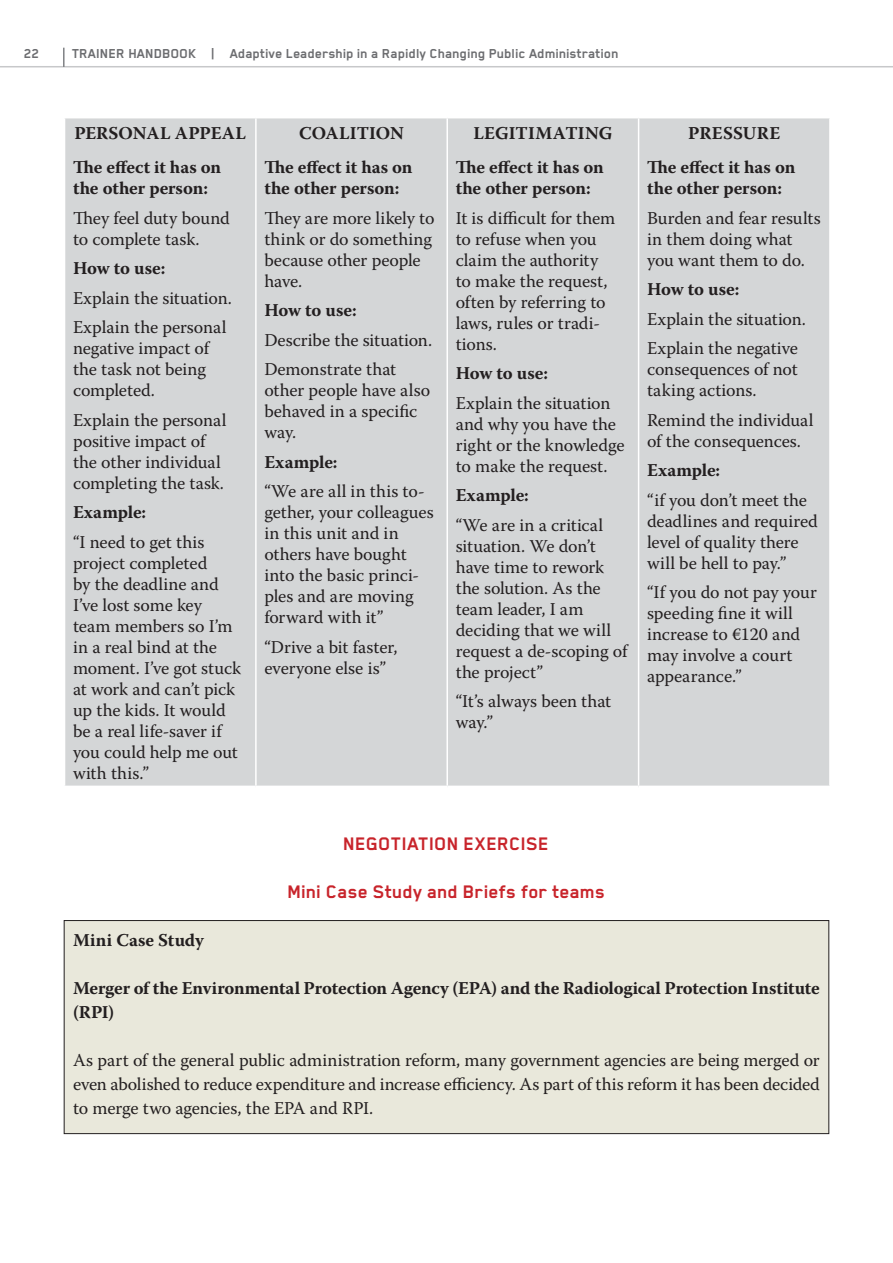
<style>
.page{position:relative;width:893px;height:1263px;background:#fff}
.page>*{position:absolute;margin:0;border:0;box-sizing:border-box;transform-origin:0 0}
.kérdés_piros{font:700 21px "Blender Pro";color:#c8242b}
._3_1_Első_bekezdés{font:18px/21px "Warnock Pro";letter-spacing:-.005em;color:#231f20}
._3_1_Első_bekezdés-2{font:700 18px/21px "Warnock Pro";letter-spacing:-.005em;color:#231f20}
._3_Szövegtörzs{font:700 18px "Warnock Pro";letter-spacing:.005em;color:#231f20}
.t1{font:700 15px "Blender Pro";color:#6c6d70}
</style>
<div class="page">
<hr style="left:0;top:66px;width:893px;height:1px;background:#c7c8ca">
<svg style="left:63px;top:48px;width:2px;height:19px"></svg>
<div style="left:65px;top:118px;width:764px;height:668px;background:#d4d6d7"></div>
<hr style="left:255px;top:118px;width:2px;height:668px;background:#fff">
<hr style="left:446px;top:118px;width:2px;height:668px;background:#fff">
<hr style="left:638px;top:118px;width:1px;height:668px;background:#fff">
<div style="left:64px;top:920px;width:765px;height:213px;background:#e9e8db"></div>
<div style="left:64px;top:920px;width:765px;height:214px;border:1px solid #231f20"></div>
<p class="t1" style="left:24px;top:45px;width:17px">22</p>
<p class="t1" style="left:72px;top:45px;width:548px">TRAINER HANDBOOK | Adaptive Leadership in a Rapidly Changing Public Administration</p>
<p class="_3_Szövegtörzs" style="left:74px;top:123px;width:173px">PERSONAL APPEAL</p>
<p class="_3_1_Első_bekezdés-2" style="left:73px;top:156px;width:150px">The effect it has on the other person:</p>
<p class="_3_1_Első_bekezdés" style="left:73px;top:207px;width:158px">They feel duty bound to complete task.</p>
<p class="_3_1_Első_bekezdés-2" style="left:73px;top:257px;width:94px">How to use:</p>
<p class="_3_1_Első_bekezdés" style="left:73px;top:287px;width:160px">Explain the situation.</p>
<p class="_3_1_Első_bekezdés" style="left:73px;top:316px;width:155px">Explain the personal negative impact of the task not being completed.</p>
<p class="_3_1_Első_bekezdés" style="left:73px;top:409px;width:155px">Explain the personal positive impact of the other individual completing the task.</p>
<p class="_3_1_Első_bekezdés-2" style="left:73px;top:501px;width:75px">Example:</p>
<p class="_3_1_Első_bekezdés" style="left:73px;top:531px;width:170px">“I need to get this project completed<br>by the deadline and<br>I’ve lost some key team members so I’m in a real bind at the moment. I’ve got stuck at work and can’t pick up the kids. It would be a real life-saver if you could help me out with this.”</p>
<p class="_3_Szövegtörzs" style="left:299px;top:123px;width:106px">COALITION</p>
<p class="_3_1_Első_bekezdés-2" style="left:264px;top:156px;width:150px">The effect it has on the other person:</p>
<p class="_3_1_Első_bekezdés" style="left:264px;top:207px;width:172px">They are more likely to think or do something because other people have.</p>
<p class="_3_1_Első_bekezdés-2" style="left:264px;top:299px;width:94px">How to use:</p>
<p class="_3_1_Első_bekezdés" style="left:264px;top:329px;width:169px">Describe the situation.</p>
<p class="_3_1_Első_bekezdés" style="left:264px;top:358px;width:167px">Demonstrate that other people have also behaved in a specific way.</p>
<p class="_3_1_Első_bekezdés-2" style="left:264px;top:451px;width:75px">Example:</p>
<p class="_3_1_Első_bekezdés" style="left:264px;top:480px;width:171px">“We are all in this to&shy;gether, your colleagues in this unit and in others have bought into the basic princi&shy;ples and are moving forward with it”</p>
<p class="_3_1_Első_bekezdés" style="left:264px;top:636px;width:135px">“Drive a bit faster, everyone else is”</p>
<p class="_3_Szövegtörzs" style="left:473px;top:123px;width:140px">LEGITIMATING</p>
<p class="_3_1_Első_bekezdés-2" style="left:456px;top:156px;width:150px">The effect it has on the other person:</p>
<p class="_3_1_Első_bekezdés" style="left:456px;top:207px;width:161px">It is difficult for them to refuse when you claim the authority to make the request, often by referring to laws, rules or tradi&shy;tions.</p>
<p class="_3_1_Első_bekezdés-2" style="left:456px;top:362px;width:94px">How to use:</p>
<p class="_3_1_Első_bekezdés" style="left:456px;top:392px;width:170px">Explain the situation and why you have the right or the knowledge to make the request.</p>
<p class="_3_1_Első_bekezdés-2" style="left:456px;top:484px;width:75px">Example:</p>
<p class="_3_1_Első_bekezdés" style="left:456px;top:514px;width:173px">“We are in a critical situation. We don’t have time to rework the solution. As the team leader, I am deciding that we will request a de-scoping of the project”</p>
<p class="_3_1_Első_bekezdés" style="left:456px;top:690px;width:157px">“It’s always been that way.”</p>
<p class="_3_Szövegtörzs" style="left:688px;top:123px;width:94px">PRESSURE</p>
<p class="_3_1_Első_bekezdés-2" style="left:647px;top:156px;width:150px">The effect it has on the other person:</p>
<p class="_3_1_Első_bekezdés" style="left:647px;top:207px;width:175px">Burden and fear results in them doing what you want them to do.</p>
<p class="_3_1_Első_bekezdés-2" style="left:647px;top:278px;width:94px">How to use:</p>
<p class="_3_1_Első_bekezdés" style="left:647px;top:308px;width:160px">Explain the situation.</p>
<p class="_3_1_Első_bekezdés" style="left:647px;top:337px;width:152px;text-align:justify">Explain the negative consequences of not taking actions.</p>
<p class="_3_1_Első_bekezdés" style="left:647px;top:409px;width:168px">Remind the individual of the consequences.</p>
<p class="_3_1_Első_bekezdés-2" style="left:647px;top:459px;width:75px">Example:</p>
<p class="_3_1_Első_bekezdés" style="left:647px;top:489px;width:172px">“if you don’t meet the deadlines and required level of quality there will be hell to pay.”</p>
<p class="_3_1_Első_bekezdés" style="left:647px;top:581px;width:171px">“If you do not pay your speeding fine it will increase to €120 and may involve a court appearance.”</p>
<p class="kérdés_piros" style="left:343px;top:833px;width:207px">NEGOTIATION EXERCISE</p>
<p class="kérdés_piros" style="left:288px;top:881px;width:319px">Mini Case Study and Briefs for teams</p>
<p class="_3_1_Első_bekezdés-2" style="left:73px;top:930px;width:132px">Mini Case Study</p>
<p class="_3_1_Első_bekezdés-2" style="left:73px;top:976px;width:748px;line-height:24px">Merger of the Environmental Protection Agency (EPA) and the Radiological Protection Institute (RPI)</p>
<p class="_3_1_Első_bekezdés" style="left:73px;top:1048px;width:748px;line-height:24px;text-align:justify">As part of the general public administration reform, many government agencies are being merged or even abolished to reduce expenditure and increase efficiency. As part of this reform it has been decided to merge two agencies, the EPA and RPI.</p>
</div>
